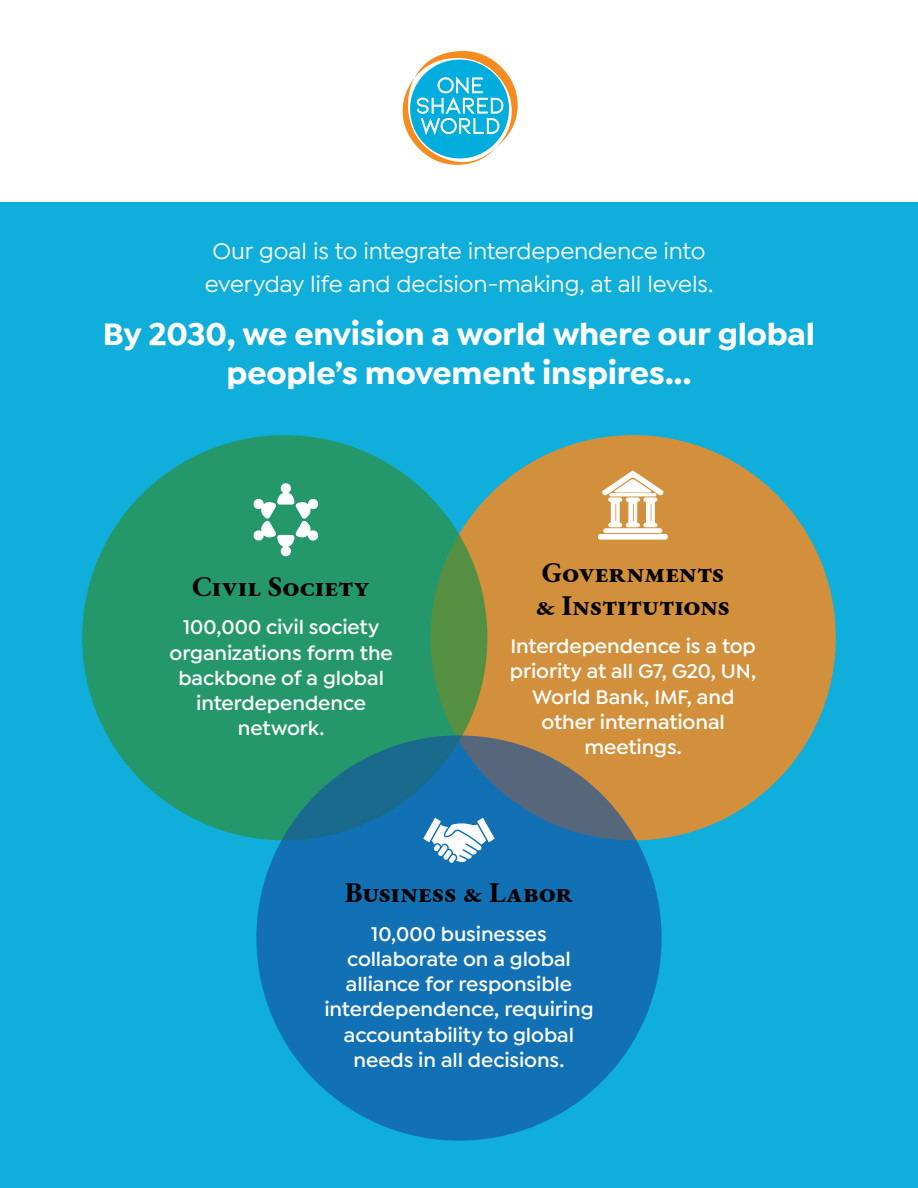
<style>
.page{position:relative;width:918px;height:1188px;background:#fff}
.page>*{position:absolute;margin:0;border:0;box-sizing:border-box;transform-origin:0 0}
.t1{font:700 33px/39.6px "Isidora Sans";letter-spacing:-.01em;color:#fff;text-align:center}
.t2{font:700 28.5px/32.4px "EB Garamond";letter-spacing:-.015em;color:#000}
.t3{font:500 24px/32.4px "Isidora Sans";letter-spacing:-.01em;color:#fff;text-align:center}
.t4{font:600 21px/25.2px "Isidora Sans";letter-spacing:-.005em;color:#fff;text-align:center}
</style>
<div class="page">
<div style="left:0;top:202px;width:918px;height:986px;background:#0faedb"></div>
<div style="left:431px;top:435px;width:405px;height:405px;background:#d2903c;border-radius:50%"></div>
<svg style="left:82px;top:435px;width:405px;height:405px;fill:#24986a"></svg>
<svg style="left:256px;top:735px;width:406px;height:406px;fill:#1171b4"></svg>
<svg style="left:253px;top:483px;width:66px;height:73px"></svg>
<hr style="left:604px;top:529px;width:58px;height:4px;background:#fff;border-radius:2px">
<div style="left:603px;top:528px;width:59px;height:5px;border:1px solid #fff;border-radius:2px"></div>
<div style="left:598px;top:534px;width:69px;height:5px;background:#fff;border-radius:2px"></div>
<div style="left:598px;top:534px;width:70px;height:5px;border:1px solid #fff;border-radius:2px"></div>
<svg style="left:602px;top:470px;width:62px;height:57px"></svg>
<svg style="left:423px;top:818px;width:72px;height:45px"></svg>
<svg style="left:403px;top:51px;width:115px;height:114px"></svg>
<p class="t3" style="left:205px;top:235px;width:510px">Our goal is to integrate interdependence into everyday life and decision-making, at all levels.</p>
<h1 class="t1" style="left:103px;top:314px;width:714px">By 2030, we envision a world where our global people’s movement inspires...</h1>
<h2 class="t2" style="left:192px;top:569px;width:180px">Civil Society</h2>
<p class="t4" style="left:170px;top:615px;width:225px">100,000 civil society organizations form the backbone of a global interdependence network.</p>
<h2 class="t2" style="left:536px;top:556px;width:195px">Governments &amp; Institutions</h2>
<p class="t4" style="left:510px;top:634px;width:248px">Interdependence is a top priority at all G7, G20, UN,<br>World Bank, IMF, and other international meetings.</p>
<h2 class="t2" style="left:345px;top:876px;width:230px">Business &amp; Labor</h2>
<p class="t4" style="left:324px;top:921px;width:271px">10,000 businesses collaborate on a global alliance for responsible interdependence, requiring accountability to global needs in all decisions.</p>
</div>
